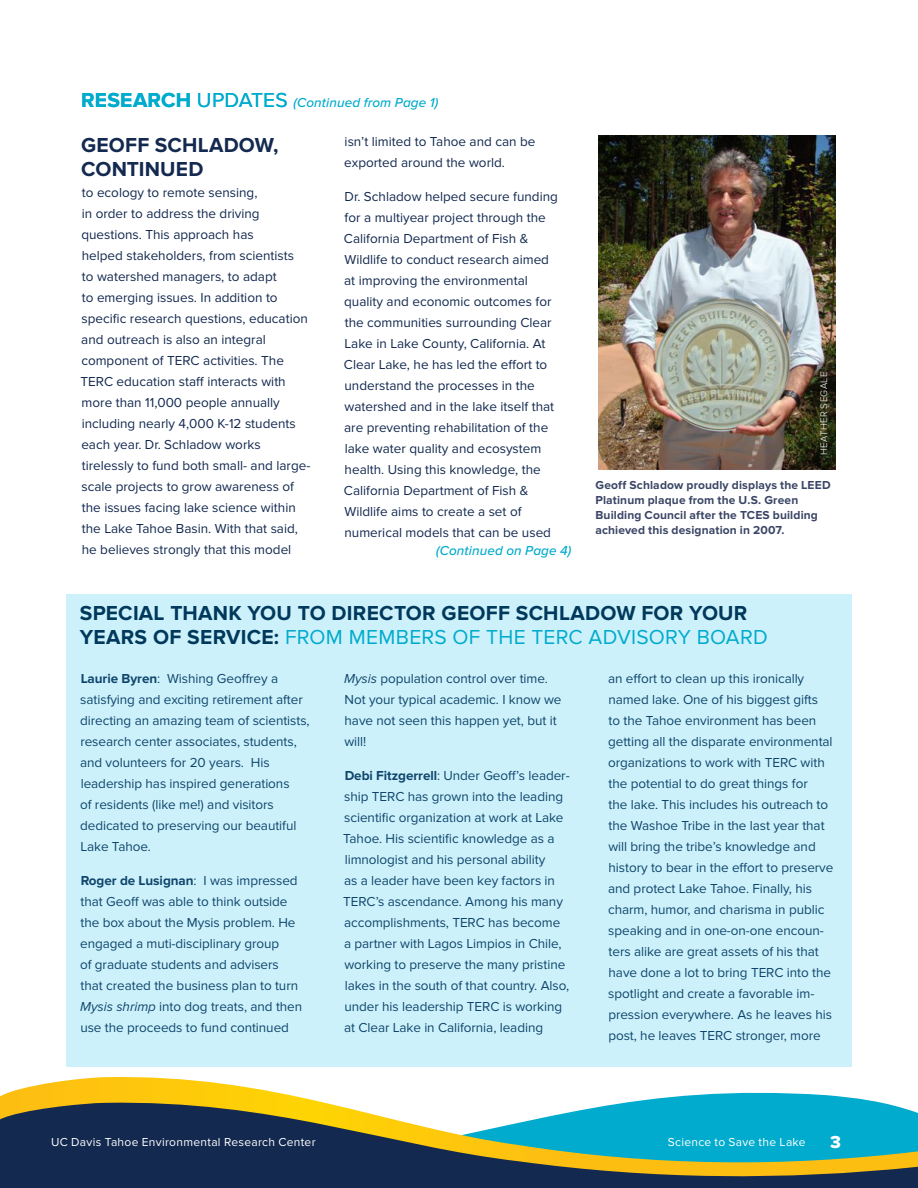
<style>
.page{position:relative;width:918px;height:1188px;background:#fff}
.page>*{position:absolute;margin:0;border:0;box-sizing:border-box;transform-origin:0 0}
.Headline2{font:700 21px/24px "Proxima Nova";letter-spacing:.01em;color:#00395c}
.Text_for_newsletter{font:700 21px/24px "Proxima Nova";letter-spacing:.01em;color:#13294f}
.t1{font:18px "Proxima Nova Extrabld";color:#fff}
.Text_for_newsletter-2{font:13.5px/21px "Proxima Nova";letter-spacing:-.005em;color:#13294f}
.Headline2-2{font:italic 500 13.5px "Proxima Nova";letter-spacing:.01em;color:#00abcd}
.t2{font:700 12px/15px "Proxima Nova";letter-spacing:.01em;color:#3a4565}
.t3{font:12px "Proxima Nova";letter-spacing:.025em;color:#fff}
.Photo_Credit{font:300 9.75px "Proxima Nova";letter-spacing:.04em;color:#fff}
.s1{font-weight:700;font-style:normal;font-size:21px}
.s2{font-weight:400;font-style:normal;font-size:21px}
.s3{font-weight:400;color:#00abcd}
.s4{font-weight:700}
.s5{font-style:italic}
</style>
<div class="page">
<svg style="left:0;top:1076px;width:866px;height:24px"></svg>
<svg style="left:0;top:1100px;width:918px;height:88px;background:#437473"></svg>
<img style="left:598px;top:135px;width:238px;height:335px">
<div style="left:66px;top:594px;width:786px;height:472px;background:#cdf1fa"></div>
<p class="Headline2-2" style="left:81px;top:95px;width:359px"><span class="s1">RESEARCH</span> <span class="s2">UPDATES</span> (Continued from Page 1)</p>
<p class="Text_for_newsletter" style="left:81px;top:134px;width:199px">GEOFF SCHLADOW,<br>CONTINUED</p>
<p class="Text_for_newsletter-2" style="left:80px;top:182px;width:232px">to ecology to remote sensing,<br>in order to address the driving questions. This approach has<br>helped stakeholders, from scientists<br>to watershed managers, to adapt<br>to emerging issues. In addition to specific research questions, education and outreach is also an integral component of TERC activities. The TERC education staff interacts with more than 11,000 people annually including nearly 4,000 K-12 students each year. Dr. Schladow works tirelessly to fund both small- and large&shy;scale projects to grow awareness of the issues facing lake science within the Lake Tahoe Basin. With that said, he believes strongly that this model</p>
<p class="Text_for_newsletter-2" style="left:344px;top:131px;width:193px">isn’t limited to Tahoe and can be exported around the world.</p>
<p class="Text_for_newsletter-2" style="left:344px;top:187px;width:216px">Dr. Schladow helped secure funding for a multiyear project through the California Department of Fish &amp; Wildlife to conduct research aimed at improving the environmental quality and economic outcomes for the communities surrounding Clear Lake in Lake County, California. At Clear Lake, he has led the effort to understand the processes in the watershed and in the lake itself that are preventing rehabilitation of the lake water quality and ecosystem health. Using this knowledge, the California Department of Fish &amp; Wildlife aims to create a set of numerical models that can be used</p>
<p class="Headline2-2" style="left:436px;top:543px;width:137px">(Continued on Page 4)</p>
<p class="Photo_Credit" style="left:818px;top:455px;width:85px;rotate:-90deg">HEATHER SEGALE</p>
<p class="t2" style="left:596px;top:479px;width:237px">Geoff Schladow proudly displays the LEED Platinum plaque from the U.S. Green Building Council after the TCES building achieved this designation in 2007.</p>
<p class="Headline2" style="left:80px;top:602px;width:690px">SPECIAL THANK YOU TO DIRECTOR GEOFF SCHLADOW FOR YOUR<br>YEARS OF SERVICE: <span class="s3">FROM MEMBERS OF THE TERC ADVISORY BOARD</span></p>
<p class="Text_for_newsletter-2" style="left:80px;top:668px;width:231px"><span class="s4">Laurie Byren</span>: Wishing Geoffrey a satisfying and exciting retirement after directing an amazing team of scientists, research center associates, students, and volunteers for 20 years. His leadership has inspired generations<br>of residents (like me!) and visitors dedicated to preserving our beautiful Lake Tahoe.</p>
<p class="Text_for_newsletter-2" style="left:80px;top:870px;width:224px"><span class="s4">Roger de Lusignan</span>: I was impressed that Geoff was able to think outside the box about the Mysis problem. He engaged a muti-disciplinary group<br>of graduate students and advisers that created the business plan to turn <span class="s5">Mysis shrimp</span> into dog treats, and then use the proceeds to fund continued</p>
<p class="Text_for_newsletter-2" style="left:344px;top:668px;width:219px"><span class="s5">Mysis</span> population control over time.<br>Not your typical academic. I know we have not seen this happen yet, but it will!</p>
<p class="Text_for_newsletter-2" style="left:343px;top:765px;width:228px"><span class="s4">Debi Fitzgerrell</span>: Under Geoff’s leader&shy;ship TERC has grown into the leading scientific organization at work at Lake Tahoe. His scientific knowledge as a limnologist and his personal ability<br>as a leader have been key factors in TERC’s ascendance. Among his many accomplishments, TERC has become a partner with Lagos Limpios in Chile, working to preserve the many pristine lakes in the south of that country. Also, under his leadership TERC is working at Clear Lake in California, leading</p>
<p class="Text_for_newsletter-2" style="left:608px;top:668px;width:227px">an effort to clean up this ironically named lake. One of his biggest gifts<br>to the Tahoe environment has been getting all the disparate environmental organizations to work with TERC with the potential to do great things for<br>the lake. This includes his outreach to the Washoe Tribe in the last year that will bring the tribe’s knowledge and history to bear in the effort to preserve and protect Lake Tahoe. Finally, his charm, humor, and charisma in public speaking and in one-on-one encoun&shy;ters alike are great assets of his that have done a lot to bring TERC into the spotlight and create a favorable im&shy;pression everywhere. As he leaves his post, he leaves TERC stronger, more</p>
<p class="t3" style="left:51px;top:1135px;width:266px">UC Davis Tahoe Environmental Research Center</p>
<p class="t3" style="left:668px;top:1135px;width:139px">Science to Save the Lake</p>
<h2 class="t1" style="left:830px;top:1131px;width:12px">3</h2>
</div>
